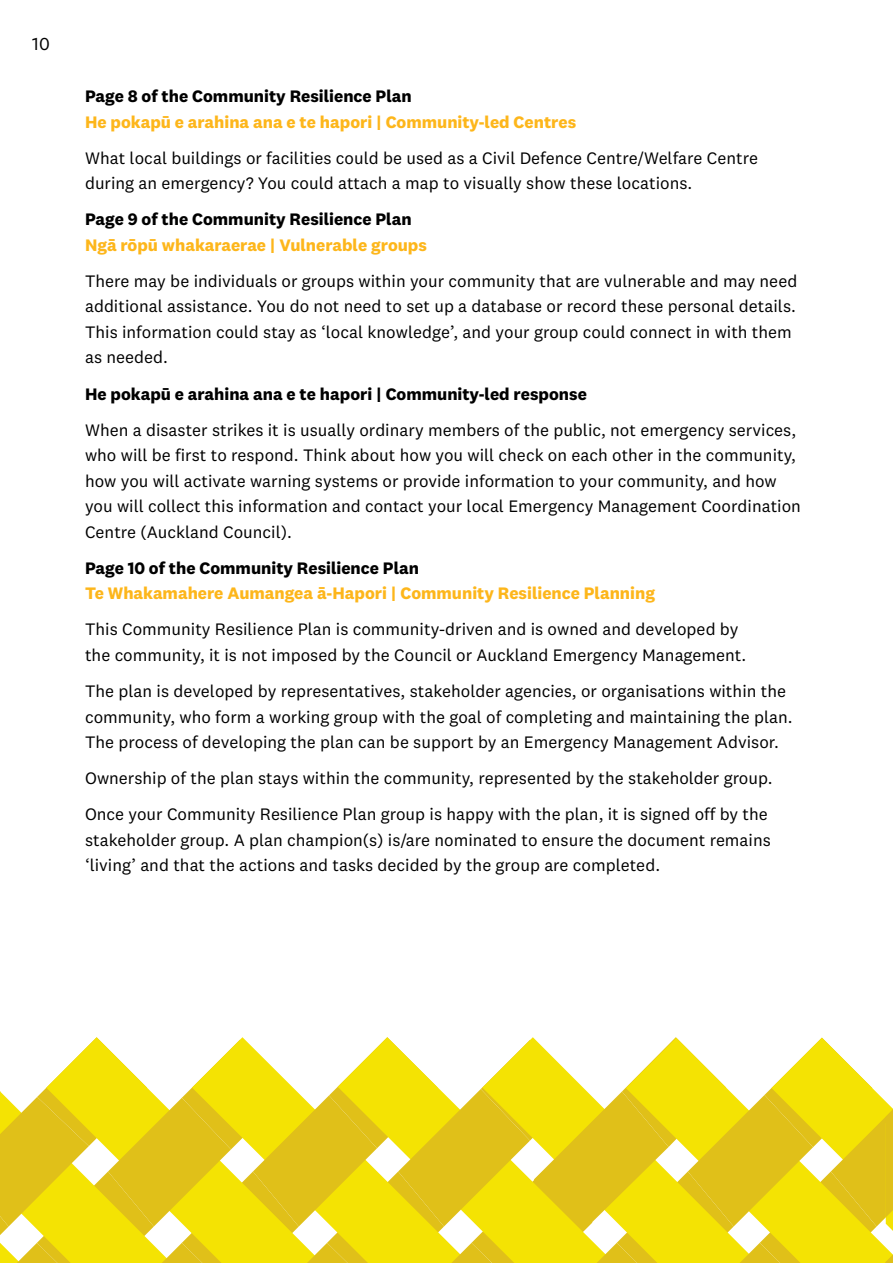
<style>
.page{position:relative;width:893px;height:1263px;background:#fff}
.page>*{position:absolute;margin:0;border:0;box-sizing:border-box;transform-origin:0 0}
.t1{font:18px "National 2";color:#000}
.t2{font:17.25px/25.5px "National 2";color:#000}
.t3{font:700 17.25px "National 2";color:#000}
.t4{font:700 17.25px "National 2";color:#fdb61b}
</style>
<div class="page">
<svg style="left:0;top:1037px;width:893px;height:226px"></svg>
<p class="t1" style="left:32px;top:33px;width:19px">10</p>
<p class="t3" style="left:85px;top:85px;width:328px">Page 8 of the Community Resilience Plan</p>
<p class="t4" style="left:85px;top:111px;width:493px">He pokapū e arahina ana e te hapori | Community-led Centres</p>
<p class="t2" style="left:85px;top:145px;width:674px">What local buildings or facilities could be used as a Civil Defence Centre/Welfare Centre during an emergency? You could attach a map to visually show these locations.</p>
<p class="t3" style="left:85px;top:209px;width:328px">Page 9 of the Community Resilience Plan</p>
<p class="t4" style="left:85px;top:234px;width:343px">Ngā rōpū whakaraerae | Vulnerable groups</p>
<p class="t2" style="left:85px;top:268px;width:714px">There may be individuals or groups within your community that are vulnerable and may need additional assistance. You do not need to set up a database or record these personal details.<br>This information could stay as ‘local knowledge’, and your group could connect in with them as needed.</p>
<p class="t3" style="left:85px;top:383px;width:503px">He pokapū e arahina ana e te hapori | Community-led response</p>
<p class="t2" style="left:85px;top:417px;width:717px">When a disaster strikes it is usually ordinary members of the public, not emergency services, who will be first to respond. Think about how you will check on each other in the community, how you will activate warning systems or provide information to your community, and how you will collect this information and contact your local Emergency Management Coordination Centre (Auckland Council).</p>
<p class="t3" style="left:85px;top:557px;width:335px">Page 10 of the Community Resilience Plan</p>
<p class="t4" style="left:85px;top:583px;width:571px">Te Whakamahere Aumangea ā-Hapori | Community Resilience Planning</p>
<p class="t2" style="left:85px;top:617px;width:663px">This Community Resilience Plan is community-driven and is owned and developed by the community, it is not imposed by the Council or Auckland Emergency Management.</p>
<p class="t2" style="left:85px;top:678px;width:709px">The plan is developed by representatives, stakeholder agencies, or organisations within the community, who form a working group with the goal of completing and maintaining the plan.<br>The process of developing the plan can be support by an Emergency Management Advisor.</p>
<p class="t2" style="left:85px;top:760px;width:689px;line-height:36.2px">Ownership of the plan stays within the community, represented by the stakeholder group.<br>Once your Community Resilience Plan group is happy with the plan, it is signed off by the</p>
<p class="t2" style="left:85px;top:827px;width:687px">stakeholder group. A plan champion(s) is/are nominated to ensure the document remains ‘living’ and that the actions and tasks decided by the group are completed.</p>
</div>
